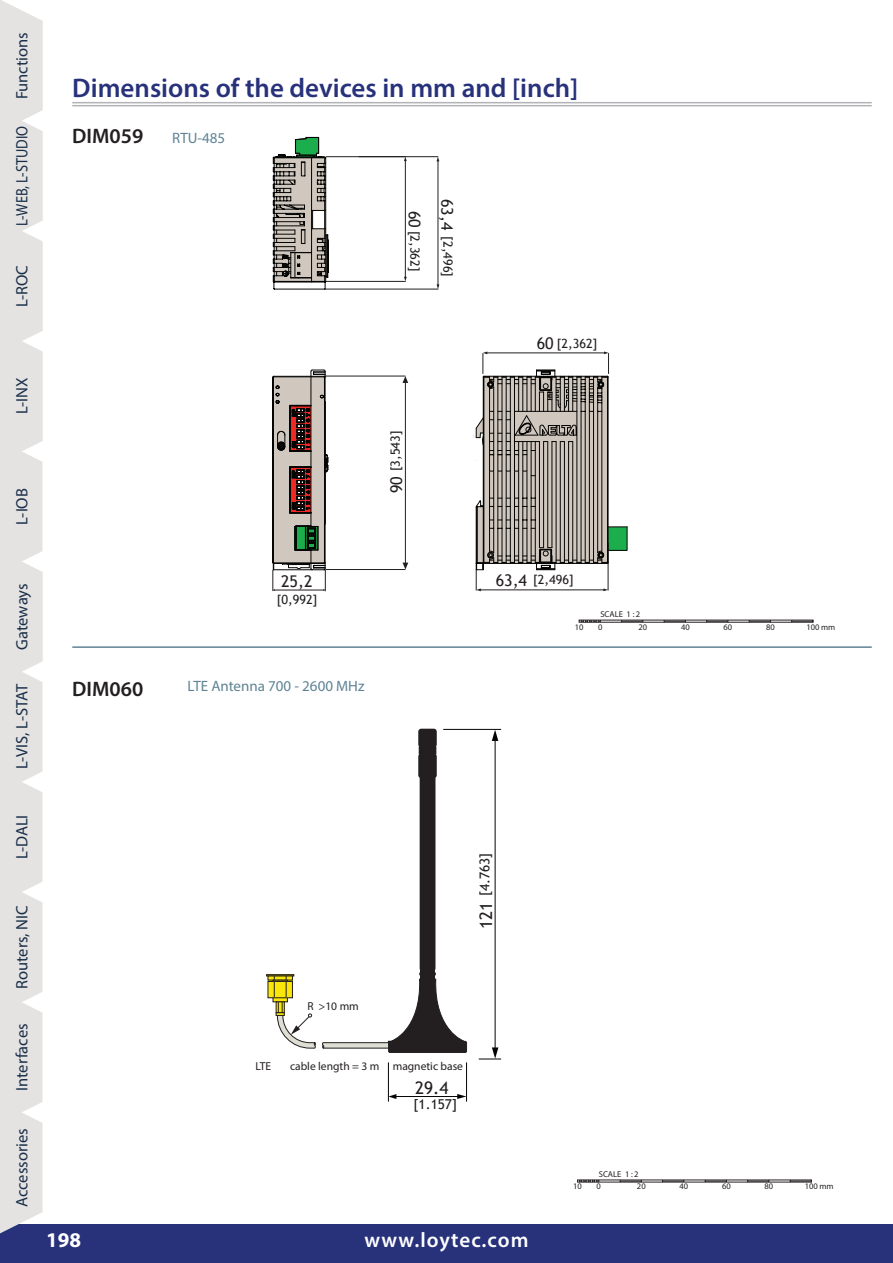
<style>
.page{position:relative;width:893px;height:1263px;background:#fff}
.page>*{position:absolute;margin:0;border:0;box-sizing:border-box;transform-origin:0 0}
.Title__Device__-__no{font:600 27px "Myriad Pro";color:#27327b}
.t1{font:600 21px "Myriad Pro";letter-spacing:.05em;color:#fff}
.Dimensions_DIM{font:600 21px "Myriad Pro";color:#231f20}
.t2{font:700 21px "Myriad Pro";color:#fff}
.t3{font:17.25px "Trebuchet MS";color:#231f20}
.t4{font:16.5px "Myriad Pro";color:#182e48}
.t5{font:16.5px "Myriad Pro";color:#182e48;scale:.87 1}
.t6{font:16.2px "Trebuchet MS";color:#231f20}
.Dimensions_List_of_P{font:15px "Myriad Pro";color:#5f8394}
.t7{font:13.65px "Trebuchet MS";color:#231f20}
.t8{font:12.75px "Trebuchet MS";color:#231f20}
.t9{font:11.55px "Myriad";color:#231f20}
.t10{font:8.55px "Myriad";color:#231f20}
.s1{font-size:16.2px}
.s2{font-size:17.25px}
</style>
<div class="page">
<div style="left:0;top:1225px;width:893px;height:38px;background:#27327b"></div>
<hr style="left:72px;top:102px;width:800px;height:1px;background:#b2b3b7">
<hr style="left:72px;top:105px;width:800px;height:1px;background:#b2b3b7">
<svg style="left:0;top:0;width:43px;height:1234px;background:#e4e3e3"></svg>
<hr style="left:72px;top:646px;width:800px;height:2px;background:#5f8394">
<hr style="left:325px;top:569px;width:80px;height:1px;background:#231f20">
<hr style="left:405px;top:160px;width:1px;height:118px;background:#231f20">
<hr style="left:326px;top:156px;width:80px;height:1px;background:#231f20">
<hr style="left:326px;top:281px;width:80px;height:1px;background:#231f20">
<hr style="left:325px;top:376px;width:80px;height:1px;background:#231f20">
<hr style="left:438px;top:161px;width:1px;height:124px;background:#231f20">
<hr style="left:359px;top:156px;width:79px;height:1px;background:#231f20">
<hr style="left:325px;top:289px;width:113px;height:1px;background:#231f20">
<svg style="left:272px;top:369px;width:56px;height:222px;background:#a0958e"></svg>
<hr style="left:405px;top:381px;width:1px;height:183px;background:#231f20">
<svg style="left:402px;top:376px;width:6px;height:7px"></svg>
<svg style="left:403px;top:563px;width:5px;height:6px"></svg>
<svg style="left:475px;top:351px;width:153px;height:240px"></svg>
<div style="left:489px;top:454px;width:5px;height:17px;border:1px solid #050504"></div>
<div style="left:506px;top:454px;width:5px;height:17px;border:1px solid #050504"></div>
<div style="left:514px;top:454px;width:5px;height:17px;border:1px solid #050504"></div>
<svg style="left:272px;top:137px;width:57px;height:153px;background:#989991"></svg>
<svg style="left:621px;top:620px;width:22px;height:2px"></svg>
<svg style="left:664px;top:620px;width:22px;height:2px"></svg>
<svg style="left:706px;top:620px;width:22px;height:2px"></svg>
<svg style="left:749px;top:620px;width:22px;height:2px"></svg>
<svg style="left:791px;top:620px;width:23px;height:2px"></svg>
<svg style="left:581px;top:620px;width:20px;height:2px"></svg>
<svg style="left:620px;top:1180px;width:22px;height:2px"></svg>
<svg style="left:662px;top:1180px;width:22px;height:2px"></svg>
<svg style="left:705px;top:1180px;width:22px;height:2px"></svg>
<svg style="left:747px;top:1180px;width:22px;height:2px"></svg>
<svg style="left:790px;top:1180px;width:22px;height:2px"></svg>
<svg style="left:579px;top:1180px;width:20px;height:2px"></svg>
<div style="left:266px;top:974px;width:28px;height:2px;border:1px solid #231f20"></div>
<svg style="left:267px;top:975px;width:200px;height:78px"></svg>
<hr style="left:419px;top:972px;width:17px;height:3px;background:#231f20">
<hr style="left:419px;top:978px;width:17px;height:3px;background:#231f20">
<div style="left:420px;top:777px;width:15px;height:192px;background:#231f20"></div>
<div style="left:420px;top:945px;width:15px;height:35px;background:#231f20"></div>
<div style="left:418px;top:753px;width:19px;height:25px;background:#231f20;border-radius:3px"></div>
<div style="left:418px;top:729px;width:19px;height:18px;background:#231f20;border-radius:3px"></div>
<hr style="left:419px;top:746px;width:17px;height:4px;background:#231f20">
<hr style="left:419px;top:749px;width:17px;height:3px;background:#231f20">
<hr style="left:419px;top:751px;width:17px;height:4px;background:#231f20">
<hr style="left:443px;top:729px;width:58px;height:1px;background:#040503">
<hr style="left:495px;top:739px;width:1px;height:310px;background:#040503">
<svg style="left:492px;top:730px;width:6px;height:11px"></svg>
<svg style="left:479px;top:1047px;width:22px;height:13px"></svg>
<hr style="left:388px;top:1062px;width:1px;height:39px;background:#040503">
<hr style="left:466px;top:1062px;width:1px;height:39px;background:#040503">
<hr style="left:395px;top:1096px;width:64px;height:1px;background:#040503">
<svg style="left:457px;top:1094px;width:9px;height:5px"></svg>
<svg style="left:388px;top:1094px;width:8px;height:5px"></svg>
<p class="t4" style="left:12px;top:99px;width:69px;rotate:-90deg">Functions</p>
<p class="t5" style="left:12px;top:226px;width:117px;rotate:-90deg">L‑WEB, L‑STUDIO</p>
<p class="t4" style="left:12px;top:307px;width:44px;rotate:-90deg">L‑ROC</p>
<p class="t4" style="left:12px;top:414px;width:38px;rotate:-90deg">L‑INX</p>
<p class="t4" style="left:12px;top:525px;width:38px;rotate:-90deg">L‑IOB</p>
<p class="Title__Device__-__no" style="left:72px;top:71px;width:508px">Dimensions of the devices in mm and [inch]</p>
<p class="Dimensions_DIM" style="left:72px;top:123px;width:73px">DIM059</p>
<p class="Dimensions_List_of_P" style="left:172px;top:129px;width:55px">RTU-485</p>
<p class="t8" style="left:422px;top:210px;width:62px;rotate:90deg"><span class="s1">60</span> [2,362]</p>
<p class="t8" style="left:455px;top:199px;width:80px;rotate:90deg"><span class="s1">63,4</span> [2,496]</p>
<p class="t8" style="left:388px;top:493px;width:64px;rotate:-90deg"><span class="s1">90</span> [3,543]</p>
<p class="t8" style="left:537px;top:336px;width:62px"><span class="s1">60</span> [2,362]</p>
<p class="t4" style="left:12px;top:650px;width:68px;rotate:-90deg">Gateways</p>
<p class="t4" style="left:12px;top:769px;width:87px;rotate:-90deg">L‑VIS, L-STAT</p>
<p class="Dimensions_DIM" style="left:72px;top:676px;width:73px">DIM060</p>
<p class="t6" style="left:281px;top:572px;width:33px">25,2</p>
<p class="t8" style="left:277px;top:592px;width:42px">[0,992]</p>
<p class="Dimensions_List_of_P" style="left:188px;top:677px;width:179px">LTE Antenna 700 - 2600 MHz</p>
<p class="t8" style="left:496px;top:572px;width:80px"><span class="s1">63,4</span> [2,496]</p>
<p class="t10" style="left:600px;top:610px;width:41px">SCALE 1 : 2</p>
<p class="t10" style="left:575px;top:622px;width:10px">10</p>
<p class="t10" style="left:598px;top:622px;width:6px">0</p>
<p class="t10" style="left:638px;top:622px;width:10px">20</p>
<p class="t10" style="left:681px;top:622px;width:10px">40</p>
<p class="t10" style="left:723px;top:622px;width:10px">60</p>
<p class="t10" style="left:766px;top:622px;width:10px">80</p>
<p class="t10" style="left:806px;top:622px;width:30px">100 mm</p>
<p class="t4" style="left:12px;top:859px;width:46px;rotate:-90deg">L‑DALI</p>
<p class="t4" style="left:12px;top:989px;width:85px;rotate:-90deg">Routers, NIC</p>
<p class="t4" style="left:12px;top:1091px;width:69px;rotate:-90deg">Interfaces</p>
<p class="t4" style="left:12px;top:1207px;width:81px;rotate:-90deg">Accessories</p>
<p class="t7" style="left:476px;top:929px;width:78px;rotate:-90deg"><span class="s2">121</span> [4.763]</p>
<p class="t9" style="left:307px;top:999px;width:53px">R &gt;10 mm</p>
<p class="t9" style="left:255px;top:1059px;width:17px">LTE</p>
<p class="t9" style="left:290px;top:1059px;width:175px">cable length = 3 m magnetic base</p>
<p class="t3" style="left:415px;top:1077px;width:35px">29.4</p>
<p class="t7" style="left:414px;top:1096px;width:45px">[1.157]</p>
<p class="t2" style="left:46px;top:1227px;width:36px">198</p>
<p class="t1" style="left:364px;top:1227px;width:166px">www.loytec.com</p>
<p class="t10" style="left:599px;top:1170px;width:41px">SCALE 1 : 2</p>
<p class="t10" style="left:573px;top:1182px;width:10px">10</p>
<p class="t10" style="left:597px;top:1182px;width:6px">0</p>
<p class="t10" style="left:637px;top:1182px;width:10px">20</p>
<p class="t10" style="left:679px;top:1182px;width:10px">40</p>
<p class="t10" style="left:722px;top:1182px;width:10px">60</p>
<p class="t10" style="left:764px;top:1182px;width:10px">80</p>
<p class="t10" style="left:805px;top:1182px;width:30px">100 mm</p>
</div>
